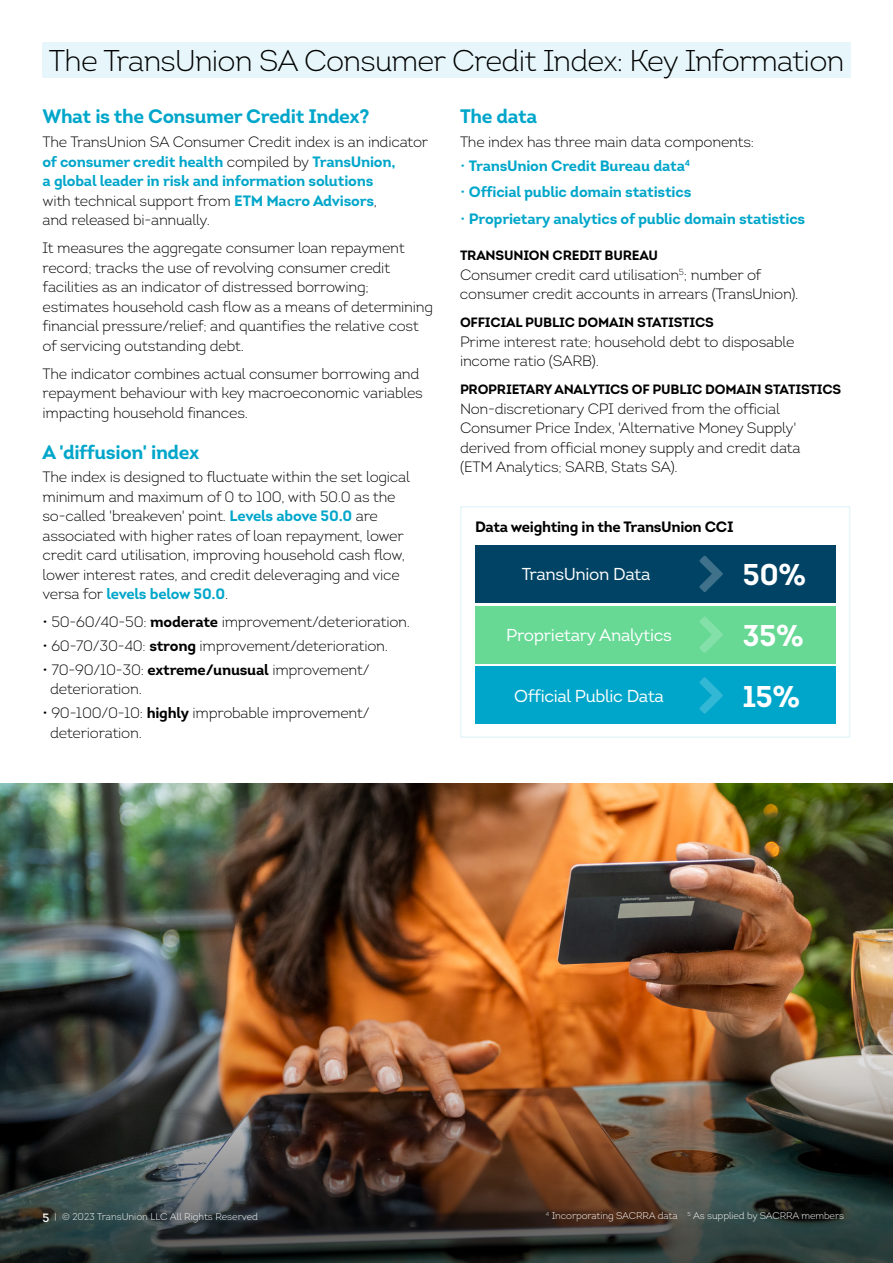
<style>
.page{position:relative;width:893px;height:1263px;background:#fff}
.page>*{position:absolute;margin:0;border:0;box-sizing:border-box;transform-origin:0 0}
.t1{font:300 30px "Intro";letter-spacing:-.025em;color:#000}
.t2{font:700 30px "Intro";color:#fff}
.t3{font:700 19.5px "Intro";letter-spacing:-.02em;color:#00a6ca}
.t4{font:17.25px "Intro";letter-spacing:-.02em;color:#fff}
.t5{font:300 15px/19.5px "Intro";letter-spacing:-.015em;color:#000}
.t6{font:700 15px "Intro";letter-spacing:-.015em;color:#00a6ca}
.t7{font:700 15px "Intro";letter-spacing:-.02em;color:#000}
.t8{font:700 13.5px "Intro";letter-spacing:-.015em;color:#000}
.t9{font:300 9.75px "Intro";letter-spacing:-.01em;color:#fff}
.s1{font-weight:700;color:#00a6ca}
.s2{font-weight:700}
.s3{font-weight:300}
.s4{font-weight:600;font-size:12px}
</style>
<div class="page">
<img style="left:0;top:784px;width:893px;height:201px">
<img style="left:0;top:985px;width:893px;height:278px">
<div style="left:475px;top:545px;width:360px;height:57px;background:#004364"></div>
<div style="left:475px;top:606px;width:360px;height:57px;background:#67d995"></div>
<div style="left:475px;top:667px;width:360px;height:57px;background:#00a6ca"></div>
<div style="left:43px;top:43px;width:808px;height:35px;background:#e6f6fa"></div>
<svg style="left:699px;top:555px;width:24px;height:37px"></svg>
<svg style="left:699px;top:616px;width:24px;height:37px"></svg>
<svg style="left:699px;top:677px;width:24px;height:37px"></svg>
<div style="left:460px;top:506px;width:390px;height:232px;border:1px solid #e6f6fa"></div>
<h1 class="t1" style="left:49px;top:42px;width:797px">The TransUnion SA Consumer Credit Index: Key Information</h1>
<h2 class="t3" style="left:43px;top:104px;width:329px">What is the Consumer Credit Index?</h2>
<p class="t5" style="left:43px;top:132px;width:387px">The TransUnion SA Consumer Credit index is an indicator <span class="s1">of consumer credit health</span> compiled by <span class="s1">TransUnion,<br>a global leader in risk and information solutions<br></span>with technical support from <span class="s1">ETM Macro Advisors</span>,<br>and released bi-annually.</p>
<p class="t5" style="left:43px;top:238px;width:392px">It measures the aggregate consumer loan repayment record; tracks the use of revolving consumer credit facilities as an indicator of distressed borrowing; estimates household cash flow as a means of determining financial pressure/relief; and quantifies the relative cost of servicing outstanding debt.</p>
<p class="t5" style="left:43px;top:364px;width:382px">The indicator combines actual consumer borrowing and repayment behaviour with key macroeconomic variables impacting household finances.</p>
<h2 class="t3" style="left:43px;top:439px;width:158px">A 'diffusion' index</h2>
<p class="t5" style="left:43px;top:467px;width:369px">The index is designed to fluctuate within the set logical minimum and maximum of 0 to 100, with 50.0 as the so-called 'breakeven' point. <span class="s1">Levels above 50.0</span> are associated with higher rates of loan repayment, lower credit card utilisation, improving household cash flow, lower interest rates, and credit deleveraging and vice versa for <span class="s1">levels below 50.0</span>.</p>
<p class="t5" style="left:43px;top:612px;width:369px">• 50-60/40-50: <span class="s2">moderate</span> improvement/deterioration.</p>
<p class="t5" style="left:43px;top:636px;width:347px">• 60-70/30-40: <span class="s2">strong</span> improvement/deterioration.</p>
<p class="t5" style="left:50px;top:660px;width:321px;text-indent:-8px">• 70-90/10-30: <span class="s2">extreme/unusual</span> improvement/ deterioration.</p>
<p class="t5" style="left:50px;top:703px;width:321px;text-indent:-8px">• 90-100/0-10: <span class="s2">highly</span> improbable improvement/ deterioration.</p>
<h2 class="t3" style="left:460px;top:104px;width:79px">The data</h2>
<p class="t5" style="left:460px;top:132px;width:296px">The index has three main data components:</p>
<p class="t6" style="left:460px;top:156px;width:232px"><span class="s3">•</span> TransUnion Credit Bureau data<sup>4</sup></p>
<p class="t6" style="left:460px;top:182px;width:233px"><span class="s3">•</span> Official public domain statistics</p>
<p class="t6" style="left:460px;top:209px;width:347px"><span class="s3">•</span> Proprietary analytics of public domain statistics</p>
<p class="t8" style="left:460px;top:247px;width:200px">TRANSUNION CREDIT BUREAU</p>
<p class="t5" style="left:460px;top:264px;width:340px">Consumer credit card utilisation<sup>5</sup>; number of consumer credit accounts in arrears (TransUnion).</p>
<p class="t8" style="left:460px;top:314px;width:255px">OFFICIAL PUBLIC DOMAIN STATISTICS</p>
<p class="t5" style="left:460px;top:331px;width:336px">Prime interest rate; household debt to disposable income ratio (SARB).</p>
<p class="t8" style="left:460px;top:381px;width:383px">PROPRIETARY ANALYTICS OF PUBLIC DOMAIN STATISTICS</p>
<p class="t5" style="left:460px;top:398px;width:342px">Non-discretionary CPI derived from the official Consumer Price Index, 'Alternative Money Supply' derived from official money supply and credit data (ETM Analytics; SARB, Stats SA).</p>
<p class="t7" style="left:475px;top:517px;width:260px">Data weighting in the TransUnion CCI</p>
<p class="t4" style="left:522px;top:564px;width:130px">TransUnion Data</p>
<h1 class="t2" style="left:742px;top:555px;width:65px">50%</h1>
<p class="t4" style="left:506px;top:625px;width:167px">Proprietary Analytics</p>
<h1 class="t2" style="left:742px;top:616px;width:63px">35%</h1>
<p class="t4" style="left:514px;top:685px;width:151px">Official Public Data</p>
<h1 class="t2" style="left:742px;top:677px;width:59px">15%</h1>
<p class="t9" style="left:43px;top:1211px;width:217px"><span class="s4">5</span> | © 2023 TransUnion LLC All Rights Reserved</p>
<p class="t9" style="left:546px;top:1210px;width:300px"><sup>4</sup> Incorporating SACRRA data <sup>5</sup> As supplied by SACRRA members</p>
</div>
